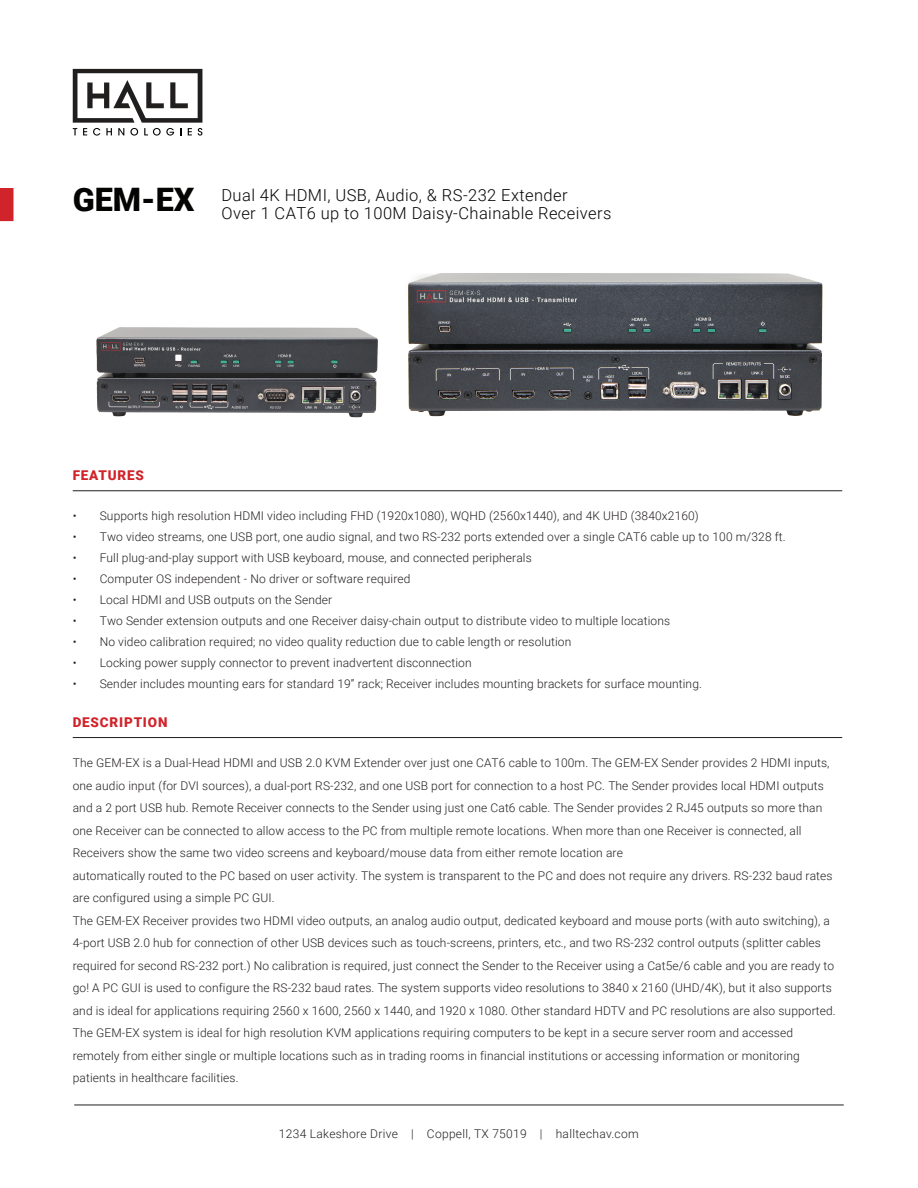
<style>
.page{position:relative;width:918px;height:1188px;background:#fff}
.page>*{position:absolute;margin:0;border:0;box-sizing:border-box;transform-origin:0 0}
.t1{font:300 16.5px/18px "Roboto";letter-spacing:.025em;color:#040503}
.t2{font:900 13.5px "Roboto";letter-spacing:.06em;color:#d1232a}
.t3{font:300 12px/22.5px "Roboto";letter-spacing:.01em;color:#231f20}
.s1{font-weight:900;font-size:32.4px}
</style>
<div class="page">
<svg style="left:73px;top:69px;width:129px;height:67px"></svg>
<div style="left:0;top:188px;width:14px;height:33px;background:#d1232a"></div>
<hr style="left:74px;top:1105px;width:770px;height:1px;background:#231f20">
<hr style="left:73px;top:737px;width:769px;height:1px;background:#231f20">
<hr style="left:73px;top:490px;width:769px;height:1px;background:#231f20">
<img style="left:408px;top:273px;width:415px;height:144px">
<img style="left:96px;top:327px;width:282px;height:91px">
<h1 class="t1" style="left:221px;top:186px;width:392px;text-indent:-149px"><span class="s1">GEM-EX</span> Dual 4K HDMI, USB, Audio, &amp; RS-232 Extender<br>Over 1 CAT6 up to 100M Daisy-Chainable Receivers</h1>
<p class="t2" style="left:73px;top:466px;width:73px">FEATURES</p>
<p class="t3" style="left:73px;top:504px;width:628px">• Supports high resolution HDMI video including FHD (1920x1080), WQHD (2560x1440), and 4K UHD (3840x2160)</p>
<p class="t3" style="left:73px;top:525px;width:714px">• Two video streams, one USB port, one audio signal, and two RS-232 ports extended over a single CAT6 cable up to 100 m/328 ft.</p>
<p class="t3" style="left:73px;top:546px;width:461px">• Full plug-and-play support with USB keyboard, mouse, and connected peripherals</p>
<p class="t3" style="left:73px;top:567px;width:339px">• Computer OS independent - No driver or software required</p>
<p class="t3" style="left:73px;top:588px;width:261px">• Local HDMI and USB outputs on the Sender</p>
<p class="t3" style="left:73px;top:609px;width:599px">• Two Sender extension outputs and one Receiver daisy-chain output to distribute video to multiple locations</p>
<p class="t3" style="left:73px;top:630px;width:500px">• No video calibration required; no video quality reduction due to cable length or resolution</p>
<p class="t3" style="left:73px;top:651px;width:400px">• Locking power supply connector to prevent inadvertent disconnection</p>
<p class="t3" style="left:73px;top:672px;width:631px">• Sender includes mounting ears for standard 19” rack; Receiver includes mounting brackets for surface mounting.</p>
<p class="t2" style="left:73px;top:713px;width:96px">DESCRIPTION</p>
<p class="t3" style="left:73px;top:751px;width:765px">The GEM-EX is a Dual-Head HDMI and USB 2.0 KVM Extender over just one CAT6 cable to 100m. The GEM-EX Sender provides 2 HDMI inputs, one audio input (for DVI sources), a dual-port RS-232, and one USB port for connection to a host PC. The Sender provides local HDMI outputs and a 2 port USB hub. Remote Receiver connects to the Sender using just one Cat6 cable. The Sender provides 2 RJ45 outputs so more than one Receiver can be connected to allow access to the PC from multiple remote locations. When more than one Receiver is connected, all Receivers show the same two video screens and keyboard/mouse data from either remote location are<br>automatically routed to the PC based on user activity. The system is transparent to the PC and does not require any drivers. RS-232 baud rates are configured using a simple PC GUI.<br>The GEM-EX Receiver provides two HDMI video outputs, an analog audio output, dedicated keyboard and mouse ports (with auto switching), a 4-port USB 2.0 hub for connection of other USB devices such as touch-screens, printers, etc., and two RS-232 control outputs (splitter cables required for second RS-232 port.) No calibration is required, just connect the Sender to the Receiver using a Cat5e/6 cable and you are ready to go! A PC GUI is used to configure the RS-232 baud rates. The system supports video resolutions to 3840 x 2160 (UHD/4K), but it also supports and is ideal for applications requiring 2560 x 1600, 2560 x 1440, and 1920 x 1080. Other standard HDTV and PC resolutions are also supported.<br>The GEM-EX system is ideal for high resolution KVM applications requiring computers to be kept in a secure server room and accessed remotely from either single or multiple locations such as in trading rooms in financial institutions or accessing information or monitoring patients in healthcare facilities.</p>
<p class="t3" style="left:279px;top:1122px;width:361px">1234 Lakeshore Drive | Coppell, TX 75019 | halltechav.com</p>
</div>
